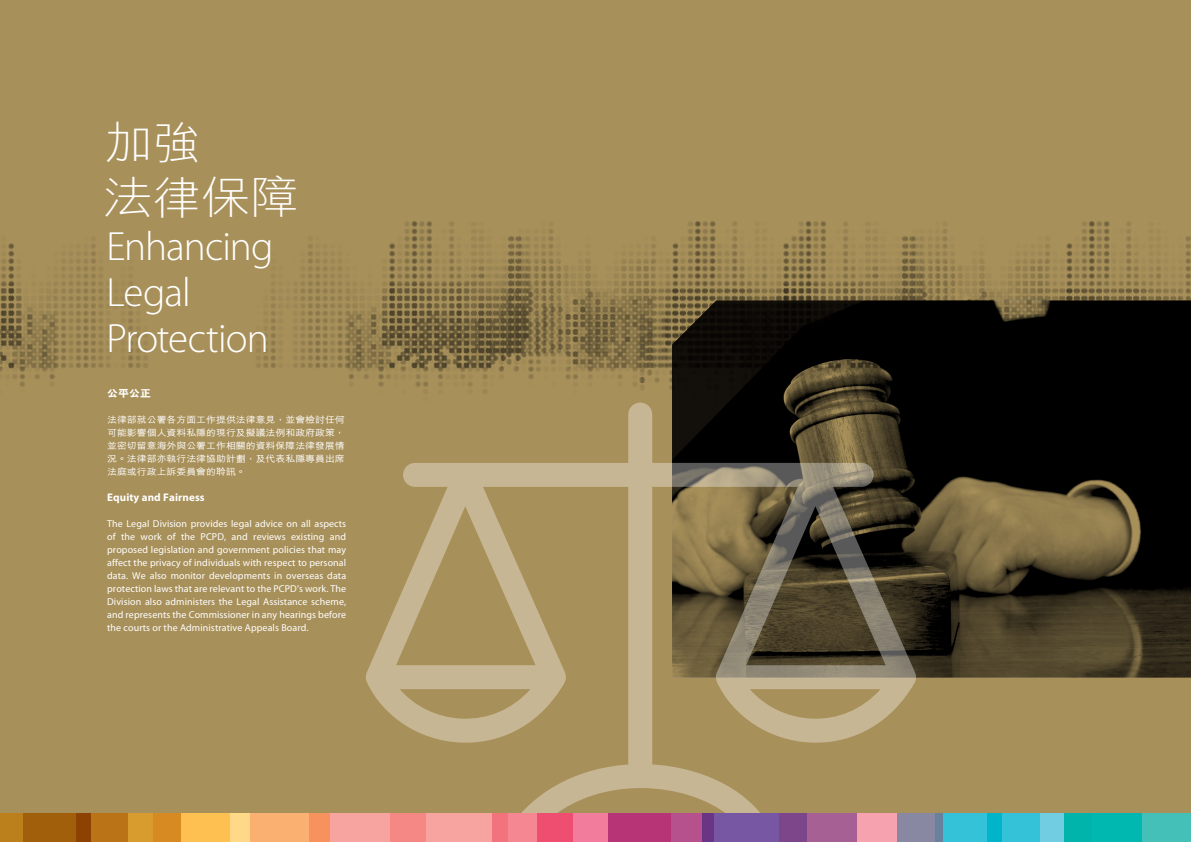
<style>
.page{position:relative;width:1191px;height:842px;background:#a8905a}
.page>*{position:absolute;margin:0;border:0;box-sizing:border-box;transform-origin:0 0}
.t1{font:300 44.5px "M Hei HK";color:#fff;scale:1.1 1}
.t2{font:300 41px/46px "Myriad Pro";letter-spacing:-.025em;color:#fff}
.t3{font:700 11px "Myriad Pro";letter-spacing:.01em;color:#fff}
.t4{font:10px/13px "Myriad Pro";letter-spacing:.01em;color:#fff;text-align:justify}
.t5{font:800 10px "M Hei HK";color:#fff;scale:1.1 1}
.t6{font:500 9px/13px "M Hei HK";color:#fff;text-align:justify;scale:1.1 1}
</style>
<div class="page">
<svg style="left:916px;top:435px;width:275px;height:242px;background:#3b3320"></svg>
<img style="left:256px;top:221px;width:386px;height:182px">
<img style="left:0;top:243px;width:148px;height:144px">
<img style="left:642px;top:221px;width:549px;height:214px">
<svg style="left:366px;top:403px;width:550px;height:411px"></svg>
<div style="left:856px;top:814px;width:41px;height:28px;background:#f6a2af"></div>
<div style="left:806px;top:814px;width:50px;height:28px;background:#a76094"></div>
<div style="left:713px;top:814px;width:66px;height:28px;background:#7756a4"></div>
<div style="left:779px;top:814px;width:27px;height:28px;background:#7d458a"></div>
<div style="left:1141px;top:814px;width:50px;height:28px;background:#44c0b8"></div>
<div style="left:573px;top:814px;width:35px;height:28px;background:#f27c9c"></div>
<div style="left:507px;top:814px;width:30px;height:28px;background:#f48792"></div>
<div style="left:537px;top:814px;width:36px;height:28px;background:#ef4e71"></div>
<div style="left:367px;top:814px;width:23px;height:28px;background:#f7a39f"></div>
<div style="left:329px;top:814px;width:38px;height:28px;background:#f7a39f"></div>
<div style="left:426px;top:814px;width:66px;height:28px;background:#f7a39f"></div>
<div style="left:492px;top:814px;width:15px;height:28px;background:#f3737c"></div>
<div style="left:390px;top:814px;width:36px;height:28px;background:#f58885"></div>
<div style="left:230px;top:814px;width:20px;height:28px;background:#ffd888"></div>
<div style="left:250px;top:814px;width:59px;height:28px;background:#fab071"></div>
<div style="left:309px;top:814px;width:20px;height:28px;background:#f7925f"></div>
<div style="left:180px;top:814px;width:50px;height:28px;background:#fec050"></div>
<div style="left:0;top:814px;width:23px;height:28px;background:#bb801c"></div>
<div style="left:23px;top:814px;width:53px;height:28px;background:#a15f0c"></div>
<div style="left:128px;top:814px;width:25px;height:28px;background:#d89b2e"></div>
<div style="left:153px;top:814px;width:27px;height:28px;background:#d68a21"></div>
<div style="left:90px;top:814px;width:38px;height:28px;background:#ba7417"></div>
<div style="left:76px;top:814px;width:14px;height:28px;background:#8e4202"></div>
<div style="left:1092px;top:814px;width:49px;height:28px;background:#00b8b0"></div>
<div style="left:897px;top:814px;width:38px;height:28px;background:#8988a2"></div>
<div style="left:942px;top:814px;width:45px;height:28px;background:#33c2d7"></div>
<div style="left:935px;top:814px;width:7px;height:28px;background:#68829e"></div>
<div style="left:1039px;top:814px;width:25px;height:28px;background:#70cde2"></div>
<div style="left:1064px;top:814px;width:28px;height:28px;background:#00b3ab"></div>
<div style="left:1002px;top:814px;width:37px;height:28px;background:#33c2d7"></div>
<div style="left:987px;top:814px;width:15px;height:28px;background:#00b5c9"></div>
<div style="left:671px;top:814px;width:31px;height:28px;background:#b6518e"></div>
<div style="left:702px;top:814px;width:11px;height:28px;background:#6b3585"></div>
<div style="left:608px;top:814px;width:63px;height:28px;background:#b73577"></div>
<p class="t1" style="left:103px;top:112px;width:91px">加強</p>
<p class="t1" style="left:103px;top:167px;width:180px">法律保障</p>
<p class="t2" style="left:106px;top:224px;width:169px">Enhancing<br>Legal<br>Protection</p>
<p class="t5" style="left:107px;top:386px;width:41px">公平公正</p>
<p class="t6" style="left:107px;top:412px;width:217px">法律部就公署各方面工作提供法律意見，並會檢討任何可能影響個人資料私隱的現行及擬議法例和政府政策，並密切留意海外與公署工作相關的資料保障法律發展情況。法律部亦執行法律協助計劃，及代表私隱專員出席法庭或行政上訴委員會的聆訊。</p>
<p class="t3" style="left:107px;top:491px;width:99px">Equity and Fairness</p>
<p class="t4" style="left:107px;top:517px;width:240px">The Legal Division provides legal advice on all aspects of the work of the PCPD, and reviews existing and proposed legislation and government policies that may affect the privacy of individuals with respect to personal data. We also monitor developments in overseas data protection laws that are relevant to the PCPD’s work. The Division also administers the Legal Assistance scheme, and represents the Commissioner in any hearings before the courts or the Administrative Appeals Board.</p>
</div>
